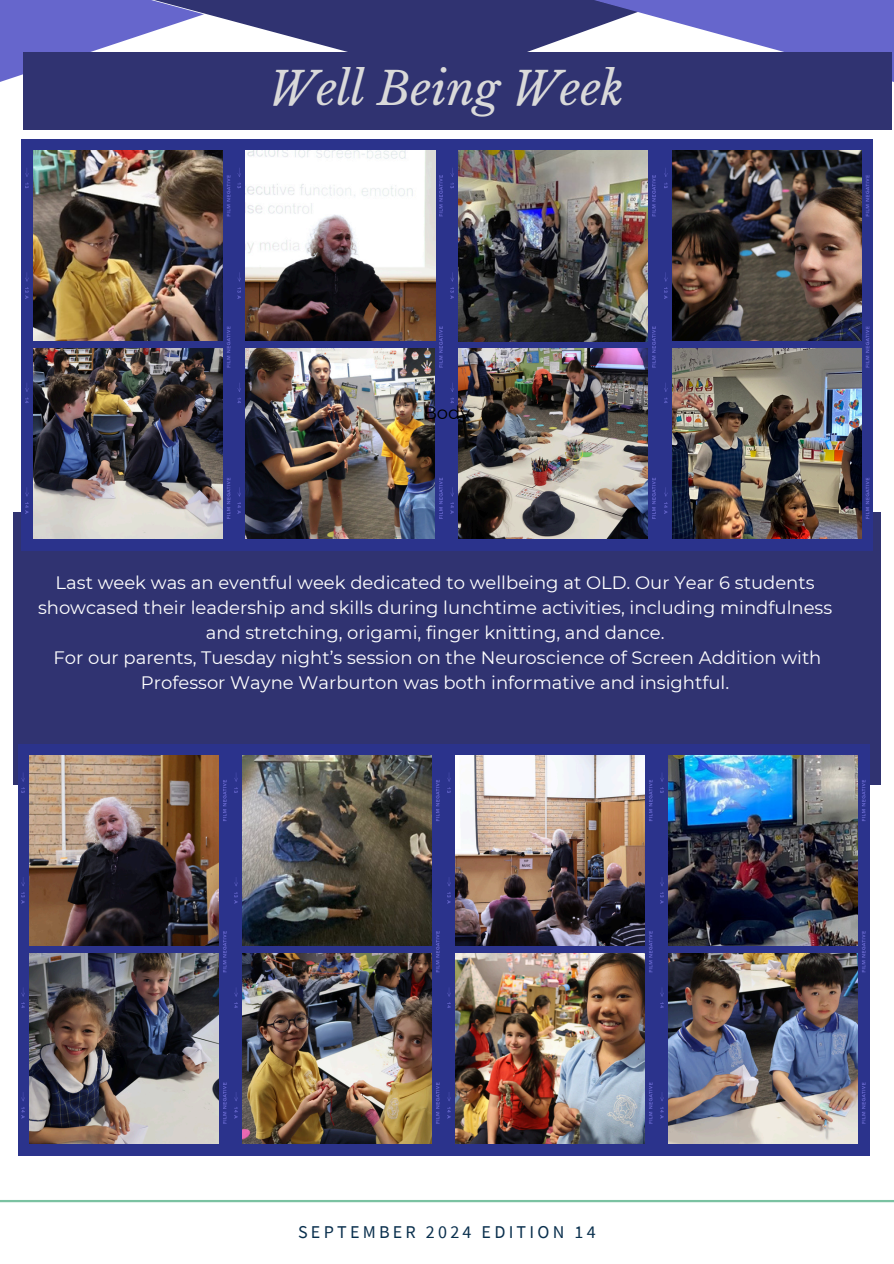
<style>
.page{position:relative;width:894px;height:1264px;background:#fff}
.page>*{position:absolute;margin:0;border:0;box-sizing:border-box;transform-origin:0 0}
.t1{font:italic 45px "Libre Baskerville";color:#d9d9d9}
.t2{font:18px/24.8px "Montserrat";color:#fff;text-align:center}
.t3{font:18px "Source Sans Pro";letter-spacing:.18em;color:#092f4d}
.t4{font:18px "Montserrat";color:#000}
</style>
<div class="page">
<hr style="left:0;top:1199px;width:893px;height:3px;background:#7bc2a2">
<svg style="left:204px;top:0;width:246px;height:52px;fill:#303371"></svg>
<svg style="left:450px;top:0;width:443px;height:122px;fill:#66c"></svg>
<svg style="left:0;top:0;width:204px;height:82px"></svg>
<div style="left:23px;top:52px;width:868px;height:77px;background:#303371"></div>
<div style="left:13px;top:512px;width:867px;height:272px;background:#303371"></div>
<div style="left:18px;top:744px;width:212px;height:411px;background:#2b338c"></div>
<img style="left:29px;top:953px;width:190px;height:190px">
<img style="left:29px;top:755px;width:190px;height:190px">
<svg style="left:223px;top:780px;width:3px;height:343px"></svg>
<div style="left:230px;top:744px;width:213px;height:411px;background:#2b338c"></div>
<img style="left:242px;top:953px;width:189px;height:190px">
<img style="left:242px;top:755px;width:189px;height:190px">
<svg style="left:436px;top:780px;width:3px;height:343px"></svg>
<div style="left:443px;top:744px;width:213px;height:411px;background:#2b338c"></div>
<img style="left:455px;top:953px;width:189px;height:190px">
<img style="left:455px;top:755px;width:189px;height:190px">
<svg style="left:649px;top:780px;width:3px;height:343px"></svg>
<div style="left:656px;top:744px;width:213px;height:411px;background:#2b338c"></div>
<img style="left:668px;top:953px;width:189px;height:190px">
<img style="left:668px;top:755px;width:189px;height:190px">
<svg style="left:862px;top:780px;width:3px;height:343px"></svg>
<div style="left:21px;top:139px;width:213px;height:411px;background:#2b338c"></div>
<img style="left:33px;top:348px;width:189px;height:190px">
<img style="left:33px;top:151px;width:190px;height:190px">
<svg style="left:227px;top:175px;width:3px;height:344px"></svg>
<div style="left:234px;top:139px;width:212px;height:411px;background:#2b338c"></div>
<img style="left:245px;top:348px;width:190px;height:190px">
<img style="left:245px;top:151px;width:190px;height:190px">
<svg style="left:439px;top:175px;width:3px;height:344px"></svg>
<div style="left:446px;top:139px;width:213px;height:411px;background:#2b338c"></div>
<img style="left:458px;top:348px;width:189px;height:190px">
<img style="left:458px;top:151px;width:189px;height:190px">
<svg style="left:652px;top:175px;width:3px;height:344px"></svg>
<div style="left:660px;top:139px;width:213px;height:411px;background:#2b338c"></div>
<img style="left:672px;top:348px;width:189px;height:190px">
<img style="left:672px;top:151px;width:189px;height:190px">
<svg style="left:865px;top:175px;width:4px;height:344px"></svg>
<p class="t1" style="left:268px;top:61px;width:357px">Well Being Week</p>
<p class="t4" style="left:423px;top:402px;width:48px">Body</p>
<p class="t2" style="left:38px;top:570px;width:795px">Last week was an eventful week dedicated to wellbeing at OLD. Our Year 6 students showcased their leadership and skills during lunchtime activities, including mindfulness and stretching, origami, finger knitting, and dance.</p>
<p class="t2" style="left:53px;top:645px;width:769px">For our parents, Tuesday night’s session on the Neuroscience of Screen Addition with<br>Professor Wayne Warburton was both informative and insightful.</p>
<p class="t3" style="left:298px;top:1220px;width:299px">SEPTEMBER 2024 EDITION 14</p>
</div>
